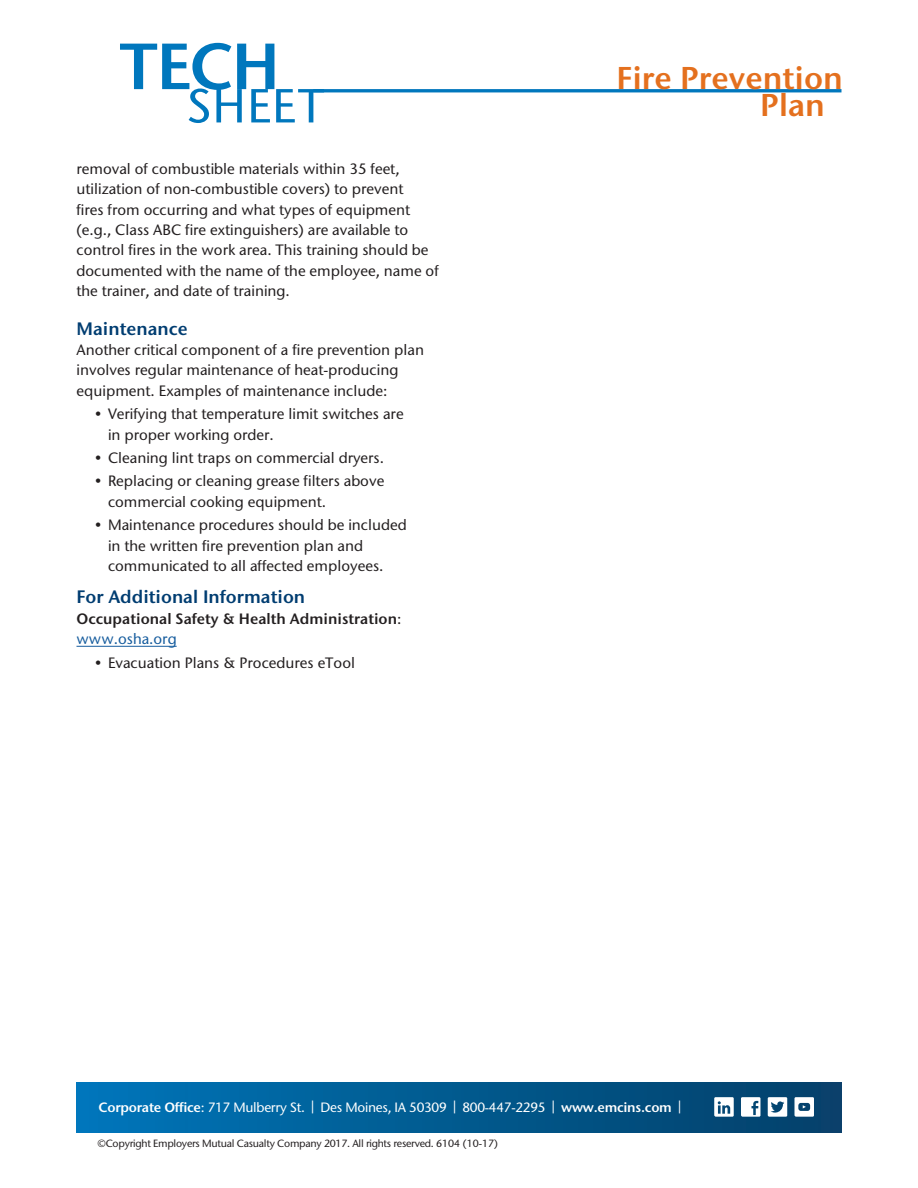
<style>
.page{position:relative;width:918px;height:1188px;background:#fff}
.page>*{position:absolute;margin:0;border:0;box-sizing:border-box;transform-origin:0 0}
.t1{font:31.5px/27px "Stone Sans ITC Semi";color:#e4701e}
.subhead{font:18px "Stone Sans ITC Semi";color:#003d71}
.text{font:500 15px/20.4px "Stone Sans ITC";color:#231f20}
.bullet{font:500 15px/20.4px "Stone Sans ITC";color:#231f20}
.text_before_bullet{font:500 15px/20.4px "Stone Sans ITC";color:#231f20}
.text_before_bullet-2{font:15px/20.4px "Stone Sans ITC Semi";color:#231f20}
.bullet__last_in_list{font:500 15px "Stone Sans ITC";color:#231f20}
.t2{font:500 13.5px "Stone Sans ITC";letter-spacing:-.02em;color:#fff}
.t3{font:500 10.5px "Stone Sans ITC";letter-spacing:-.025em;color:#231f20}
.s1{font-family:"Stone Sans ITC";font-weight:500}
.s2{font-family:"Stone Sans ITC";font-weight:500;color:#175d9e}
.s3{font-family:"Stone Sans ITC Semi";font-weight:400}
</style>
<div class="page">
<svg style="left:120px;top:43px;width:204px;height:80px"></svg>
<hr style="left:313px;top:89px;width:528px;height:3px;background:#0077bd">
<div style="left:76px;top:1083px;width:766px;height:49px;background:linear-gradient(to right,#0075b9,#043f67)"></div>
<svg style="left:711px;top:1097px;width:76px;height:24px"></svg>
<svg style="left:794px;top:1097px;width:20px;height:20px"></svg>
<hr style="left:76px;top:646px;width:101px;height:1px;background:#175d9e">
<p class="text" style="left:76px;top:158px;width:364px">removal of combustible materials within 35 feet, utilization of non-combustible covers) to prevent<br>fires from occurring and what types of equipment (e.g., Class ABC fire extinguishers) are available to control fires in the work area. This training should be documented with the name of the employee, name of the trainer, and date of training.</p>
<p class="subhead" style="left:76px;top:317px;width:113px">Maintenance</p>
<p class="text_before_bullet" style="left:76px;top:340px;width:349px">Another critical component of a fire prevention plan involves regular maintenance of heat-producing equipment. Examples of maintenance include:</p>
<p class="bullet" style="left:108px;top:404px;width:297px;text-indent:-14px">• Verifying that temperature limit switches are in proper working order.</p>
<p class="bullet" style="left:94px;top:448px;width:291px">• Cleaning lint traps on commercial dryers.</p>
<p class="bullet" style="left:108px;top:471px;width:278px;text-indent:-14px">• Replacing or cleaning grease filters above commercial cooking equipment.</p>
<p class="bullet" style="left:108px;top:515px;width:300px;text-indent:-14px">• Maintenance procedures should be included in the written fire prevention plan and communicated to all affected employees.</p>
<p class="subhead" style="left:76px;top:586px;width:230px">For Additional Information</p>
<p class="text_before_bullet-2" style="left:76px;top:608px;width:326px">Occupational Safety &amp; Health Administration<span class="s1">: </span><span class="s2">www.osha.org</span></p>
<p class="bullet__last_in_list" style="left:94px;top:653px;width:262px">• Evacuation Plans &amp; Procedures eTool</p>
<h1 class="t1" style="left:760px;top:64px;width:84px;text-indent:-144px">Fire Prevention<br>Plan</h1>
<p class="t2" style="left:99px;top:1099px;width:584px"><span class="s3">Corporate Office</span>: 717 Mulberry St. | Des Moines, IA 50309 | 800-447-2295 | <span class="s3">www.emcins.com</span> |</p>
<p class="t3" style="left:98px;top:1137px;width:402px">©Copyright Employers Mutual Casualty Company 2017. All rights reserved. 6104 (10-17)</p>
</div>
